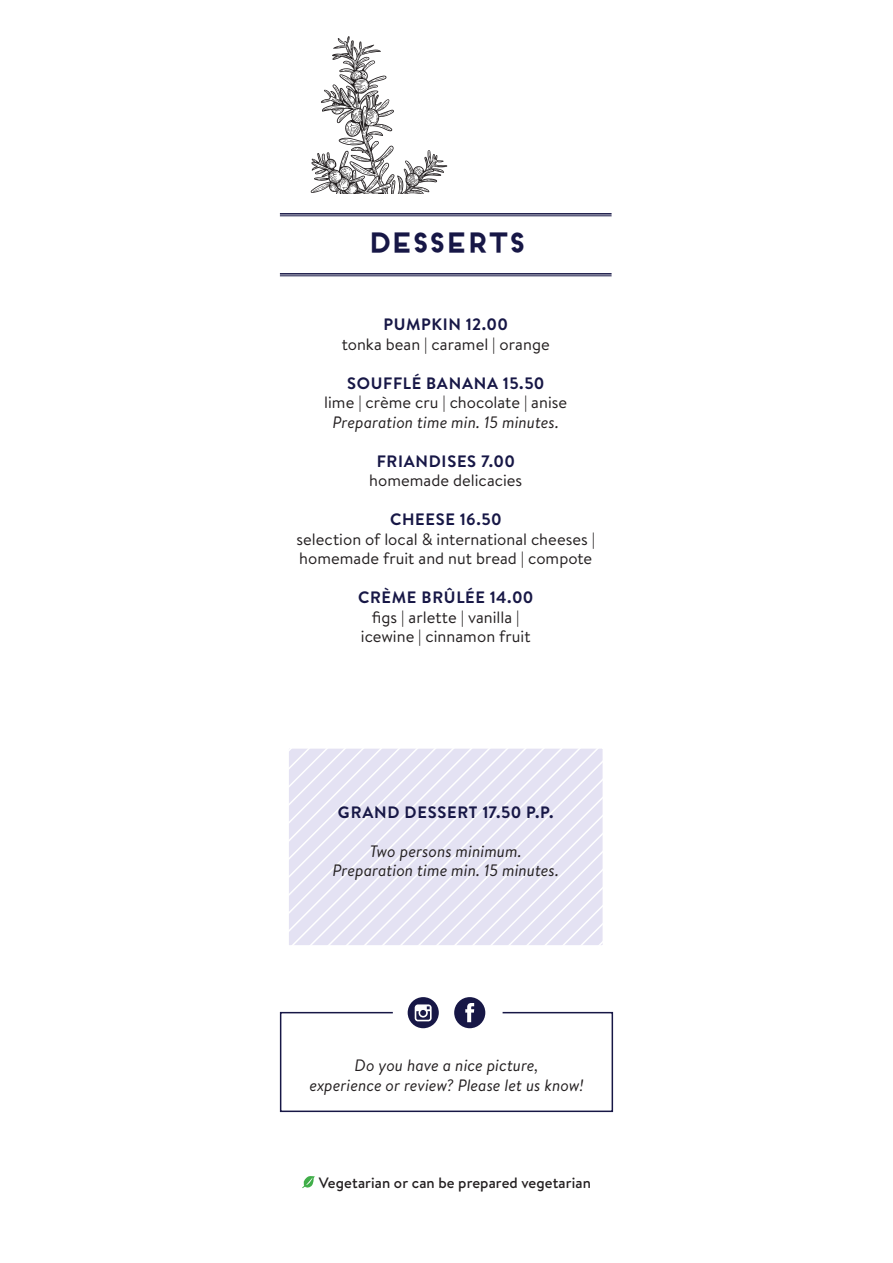
<style>
.page{position:relative;width:893px;height:1263px;background:#fff}
.page>*{position:absolute;margin:0;border:0;box-sizing:border-box;transform-origin:0 0}
.Headline_Alt{font:700 27px "Frontage";letter-spacing:-.17em;color:#171746}
.Leestekst_13pt{font:16.5px "Brandon Text";color:#231f20}
.Lees_Italic{font:italic 16.5px "Brandon Text";color:#231f20}
.Product{font:700 16.5px "Brandon Text";letter-spacing:.045em;color:#171746}
.Leestekst_13pt-2{font:500 15px "Brandon Text";letter-spacing:.005em;color:#231f20}
</style>
<div class="page">
<svg style="left:311px;top:36px;width:137px;height:158px"></svg>
<svg style="left:302px;top:1176px;width:13px;height:12px"></svg>
<hr style="left:280px;top:216px;width:332px;height:1px;background:#171746">
<hr style="left:280px;top:213px;width:332px;height:2px;background:#171746">
<hr style="left:280px;top:276px;width:332px;height:1px;background:#171746">
<hr style="left:280px;top:273px;width:332px;height:2px;background:#171746">
<svg style="left:279px;top:997px;width:335px;height:116px"></svg>
<svg style="left:290px;top:750px;width:312px;height:194px;background:#e7e5f4"></svg>
<div style="left:280px;top:740px;width:332px;height:214px;border:9px solid #fff"></div>
<p class="Headline_Alt" style="left:365px;top:226px;width:163px">DESSERTS</p>
<p class="Product" style="left:383px;top:313px;width:126px">PUMPKIN 12.00</p>
<p class="Leestekst_13pt" style="left:342px;top:333px;width:210px">tonka bean | caramel | orange</p>
<p class="Product" style="left:347px;top:371px;width:199px">SOUFFLÉ BANANA 15.50</p>
<p class="Leestekst_13pt" style="left:324px;top:391px;width:244px">lime | crème cru | chocolate | anise</p>
<p class="Lees_Italic" style="left:333px;top:411px;width:228px">Preparation time min. 15 minutes.</p>
<p class="Product" style="left:377px;top:449px;width:140px">FRIANDISES 7.00</p>
<p class="Leestekst_13pt" style="left:369px;top:469px;width:155px">homemade delicacies</p>
<p class="Product" style="left:390px;top:508px;width:113px">CHEESE 16.50</p>
<p class="Leestekst_13pt" style="left:296px;top:528px;width:300px">selection of local &amp; international cheeses |</p>
<p class="Leestekst_13pt" style="left:299px;top:547px;width:295px">homemade fruit and nut bread | compote</p>
<p class="Product" style="left:358px;top:586px;width:177px">CRÈME BRÛLÉE 14.00</p>
<p class="Leestekst_13pt" style="left:372px;top:606px;width:149px">figs | arlette | vanilla |</p>
<p class="Leestekst_13pt" style="left:361px;top:625px;width:171px">icewine | cinnamon fruit</p>
<p class="Product" style="left:338px;top:800px;width:217px">GRAND DESSERT 17.50 P.P.</p>
<p class="Lees_Italic" style="left:370px;top:840px;width:154px">Two persons minimum.</p>
<p class="Lees_Italic" style="left:333px;top:859px;width:228px">Preparation time min. 15 minutes.</p>
<p class="Lees_Italic" style="left:355px;top:1054px;width:185px">Do you have a nice picture,</p>
<p class="Lees_Italic" style="left:309px;top:1074px;width:276px">experience or review? Please let us know!</p>
<p class="Leestekst_13pt-2" style="left:319px;top:1173px;width:274px">Vegetarian or can be prepared vegetarian</p>
</div>
